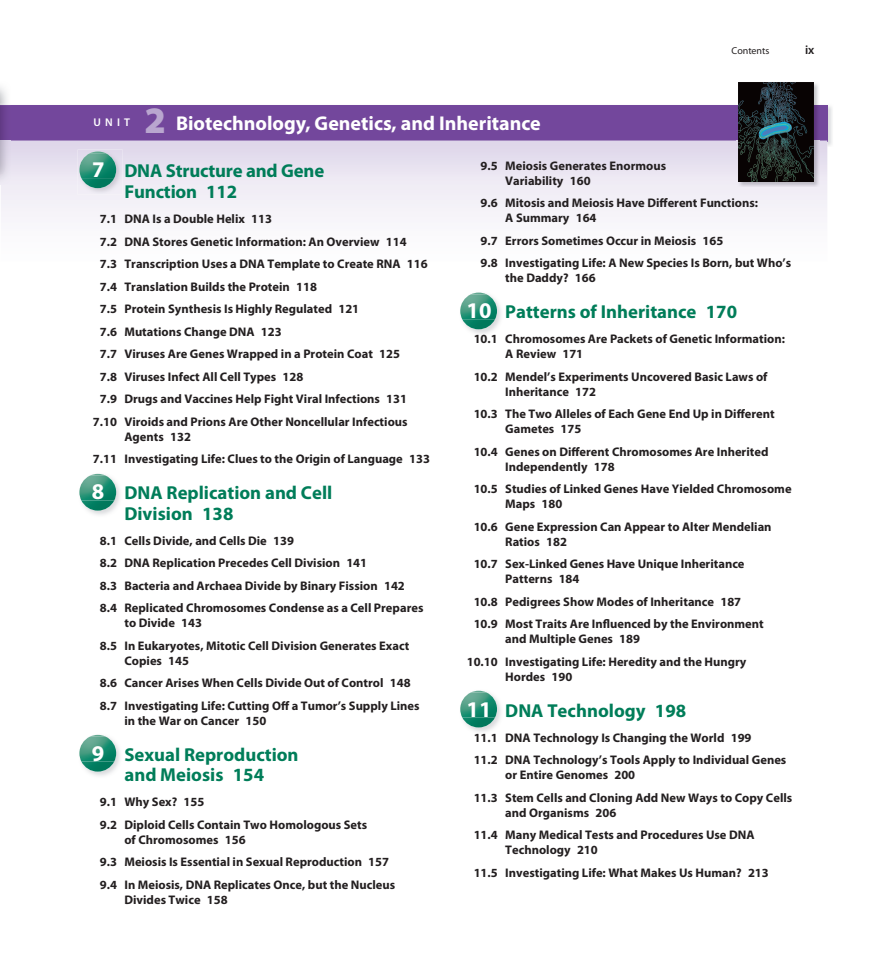
<style>
.page{position:relative;width:878px;height:979px;background:#fff}
.page>*{position:absolute;margin:0;border:0;box-sizing:border-box;transform-origin:0 0}
.t1{font:700 20px "Myriad Pro";color:#fff}
.t2{font:700 18.75px/20.8px "Myriad Pro";color:#007d59}
.t3{font:700 12.5px/22.5px "Myriad Pro";color:#231f20}
.t4{font:600 12.5px "Myriad Pro";color:#231f20}
.t5{font:600 11.25px "Myriad Pro";color:#fff}
.t6{font:10px "Myriad Pro";color:#231f20}
.s1{font-weight:900;font-size:37.5px;color:#b9a6cf}
.s2{font-size:22.5px;color:#fff}
</style>
<div class="page">
<img style="left:827px;top:105px;width:5px;height:42px">
<div style="left:0;top:105px;width:827px;height:36px;background:#73479c"></div>
<img style="left:1px;top:140px;width:826px;height:77px">
<img style="left:0;top:105px;width:10px;height:79px">
<img style="left:736px;top:82px;width:83px;height:105px">
<img style="left:738px;top:83px;width:75px;height:98px">
<img style="left:78px;top:150px;width:45px;height:45px">
<svg style="left:90px;top:151px;width:16px;height:2px"></svg>
<img style="left:81px;top:178px;width:33px;height:10px">
<img style="left:79px;top:153px;width:37px;height:25px">
<img style="left:89px;top:473px;width:31px;height:42px">
<svg style="left:90px;top:474px;width:16px;height:2px"></svg>
<img style="left:81px;top:500px;width:33px;height:11px">
<img style="left:79px;top:476px;width:37px;height:24px">
<img style="left:88px;top:734px;width:32px;height:42px">
<svg style="left:90px;top:735px;width:16px;height:1px"></svg>
<img style="left:81px;top:761px;width:33px;height:10px">
<img style="left:79px;top:736px;width:37px;height:25px">
<img style="left:469px;top:292px;width:32px;height:42px">
<svg style="left:470px;top:293px;width:16px;height:1px"></svg>
<img style="left:462px;top:319px;width:33px;height:10px">
<img style="left:460px;top:294px;width:37px;height:25px">
<img style="left:469px;top:690px;width:32px;height:42px">
<svg style="left:470px;top:691px;width:16px;height:1px"></svg>
<img style="left:462px;top:717px;width:33px;height:10px">
<img style="left:460px;top:692px;width:37px;height:25px">
<p class="t6" style="left:731px;top:47px;width:39px">Contents</p>
<p class="t4" style="left:805px;top:45px;width:11px">ix</p>
<p class="t5" style="left:94px;top:118px;width:38px">UNIT</p>
<h1 class="t1" style="left:144px;top:115px;width:398px"><span class="s1">2</span> Biotechnology, Genetics, and Inheritance</h1>
<h2 class="t2" style="left:124px;top:162px;width:201px;text-indent:-32px"><span class="s2">7</span> DNA Structure and Gene<br>Function 112</h2>
<p class="t3" style="left:100px;top:209px;width:174px">7.1 DNA Is a Double Helix 113</p>
<p class="t3" style="left:100px;top:231px;width:308px">7.2 DNA Stores Genetic Information: An Overview 114</p>
<p class="t3" style="left:100px;top:254px;width:329px">7.3 Transcription Uses a DNA Template to Create RNA 116</p>
<p class="t3" style="left:100px;top:276px;width:219px">7.4 Translation Builds the Protein 118</p>
<p class="t3" style="left:100px;top:299px;width:261px">7.5 Protein Synthesis Is Highly Regulated 121</p>
<p class="t3" style="left:100px;top:321px;width:183px">7.6 Mutations Change DNA 123</p>
<p class="t3" style="left:100px;top:344px;width:302px">7.7 Viruses Are Genes Wrapped in a Protein Coat 125</p>
<p class="t3" style="left:100px;top:366px;width:205px">7.8 Viruses Infect All Cell Types 128</p>
<p class="t3" style="left:100px;top:389px;width:309px">7.9 Drugs and Vaccines Help Fight Viral Infections 131</p>
<p class="t3" style="left:93px;top:411px;width:316px">7.10 Viroids and Prions Are Other Noncellular Infectious</p>
<p class="t3" style="left:93px;top:426px;width:338px;text-indent:32px">Agents 132<br>7.11 Investigating Life: Clues to the Origin of Language 133</p>
<h2 class="t2" style="left:124px;top:484px;width:209px;text-indent:-32px"><span class="s2">8</span> DNA Replication and Cell<br>Division 138</h2>
<p class="t3" style="left:100px;top:530px;width:325px">8.1 Cells Divide, and Cells Die 139<br>8.2 DNA Replication Precedes Cell Division 141<br>8.3 Bacteria and Archaea Divide by Binary Fission 142<br>8.4 Replicated Chromosomes Condense as a Cell Prepares</p>
<p class="t3" style="left:100px;top:613px;width:311px;text-indent:25px">to Divide 143<br>8.5 In Eukaryotes, Mitotic Cell Division Generates Exact</p>
<p class="t3" style="left:100px;top:650px;width:321px;text-indent:25px">Copies 145<br>8.6 Cancer Arises When Cells Divide Out of Control 148<br>8.7 Investigating Life: Cutting Off a Tumor’s Supply Lines</p>
<p class="t3" style="left:124px;top:710px;width:143px">in the War on Cancer 150</p>
<h2 class="t2" style="left:92px;top:745px;width:208px;text-align:center"><span class="s2">9</span> Sexual Reproduction and Meiosis 154</h2>
<p class="t3" style="left:100px;top:792px;width:269px">9.1 Why Sex? 155<br>9.2 Diploid Cells Contain Two Homologous Sets</p>
<p class="t3" style="left:100px;top:829px;width:297px;text-indent:25px">of Chromosomes 156<br>9.3 Meiosis Is Essential in Sexual Reproduction 157<br>9.4 In Meiosis, DNA Replicates Once, but the Nucleus</p>
<p class="t3" style="left:124px;top:889px;width:105px">Divides Twice 158</p>
<p class="t3" style="left:505px;top:159px;width:162px;line-height:15px;text-indent:-25px">9.5 Meiosis Generates Enormous<br>Variability 160</p>
<p class="t3" style="left:505px;top:197px;width:254px;line-height:15px;text-indent:-25px">9.6 Mitosis and Meiosis Have Different Functions:<br>A Summary 164</p>
<p class="t3" style="left:480px;top:230px;width:312px">9.7 Errors Sometimes Occur in Meiosis 165<br>9.8 Investigating Life: A New Species Is Born, but Who’s</p>
<p class="t3" style="left:505px;top:268px;width:92px">the Daddy? 166</p>
<h2 class="t2" style="left:466px;top:303px;width:272px"><span class="s2">10</span> Patterns of Inheritance 170</h2>
<p class="t3" style="left:505px;top:332px;width:281px;line-height:15px;text-indent:-32px">10.1 Chromosomes Are Packets of Genetic Information:<br>A Review 171</p>
<p class="t3" style="left:505px;top:370px;width:264px;line-height:15px;text-indent:-32px">10.2 Mendel’s Experiments Uncovered Basic Laws of<br>Inheritance 172</p>
<p class="t3" style="left:505px;top:407px;width:271px;line-height:15px;text-indent:-32px">10.3 The Two Alleles of Each Gene End Up in Different<br>Gametes 175</p>
<p class="t3" style="left:505px;top:445px;width:265px;line-height:15px;text-indent:-32px">10.4 Genes on Different Chromosomes Are Inherited<br>Independently 178</p>
<p class="t3" style="left:505px;top:482px;width:288px;line-height:15px;text-indent:-32px">10.5 Studies of Linked Genes Have Yielded Chromosome<br>Maps 180</p>
<p class="t3" style="left:505px;top:520px;width:268px;line-height:15px;text-indent:-32px">10.6 Gene Expression Can Appear to Alter Mendelian<br>Ratios 182</p>
<p class="t3" style="left:505px;top:557px;width:241px;line-height:15px;text-indent:-32px">10.7 Sex-Linked Genes Have Unique Inheritance<br>Patterns 184</p>
<p class="t3" style="left:473px;top:591px;width:291px">10.8 Pedigrees Show Modes of Inheritance 187<br>10.9 Most Traits Are Influenced by the Environment</p>
<p class="t3" style="left:467px;top:629px;width:281px;text-indent:39px">and Multiple Genes 189<br>10.10 Investigating Life: Heredity and the Hungry</p>
<p class="t3" style="left:505px;top:666px;width:69px">Hordes 190</p>
<h2 class="t2" style="left:466px;top:701px;width:221px"><span class="s2">11</span> DNA Technology 198</h2>
<p class="t3" style="left:473px;top:727px;width:314px">11.1 DNA Technology Is Changing the World 199<br>11.2 DNA Technology’s Tools Apply to Individual Genes</p>
<p class="t3" style="left:473px;top:764px;width:320px;text-indent:32px">or Entire Genomes 200<br>11.3 Stem Cells and Cloning Add New Ways to Copy Cells</p>
<p class="t3" style="left:473px;top:802px;width:282px;text-indent:32px">and Organisms 206<br>11.4 Many Medical Tests and Procedures Use DNA</p>
<p class="t3" style="left:473px;top:839px;width:296px;text-indent:32px">Technology 210<br>11.5 Investigating Life: What Makes Us Human? 213</p>
</div>
